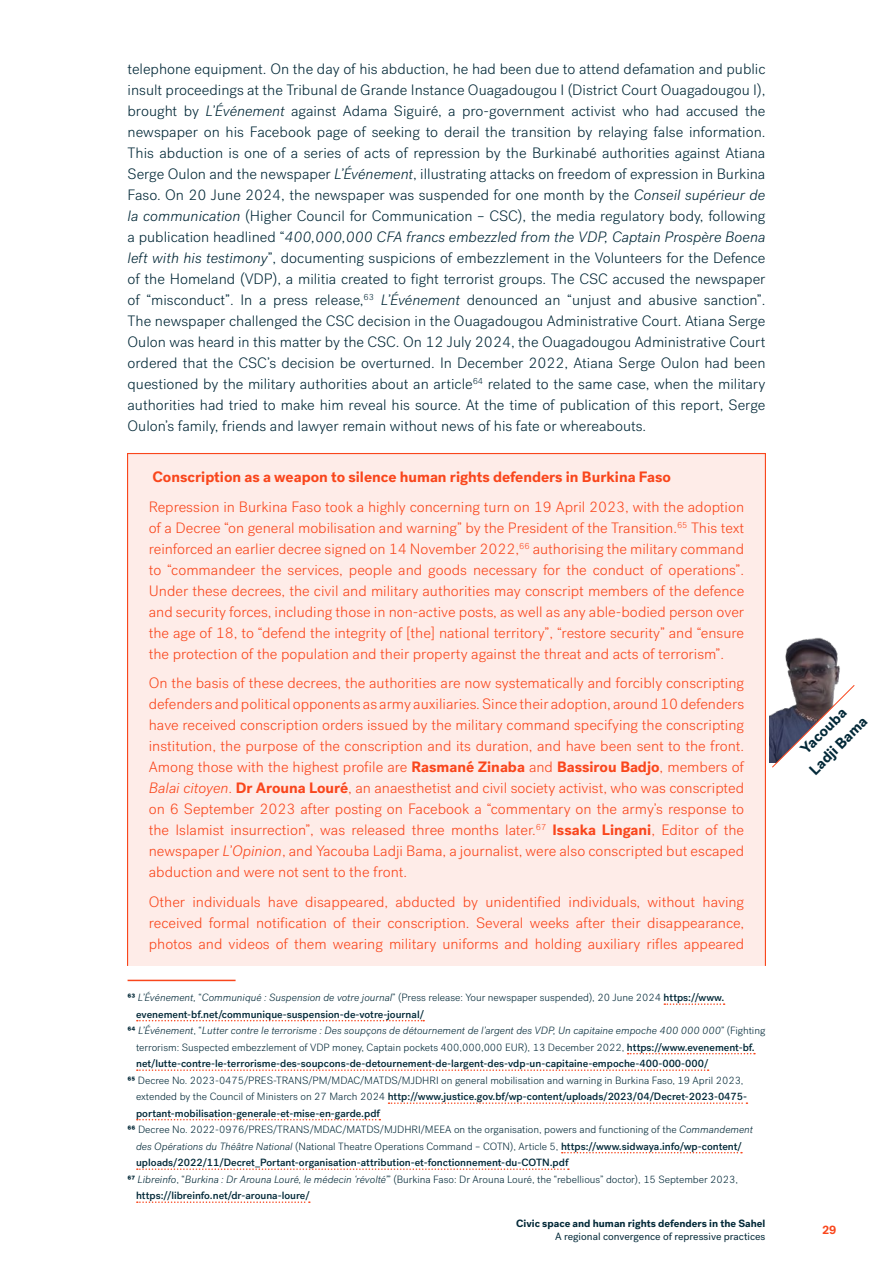
<style>
.page{position:relative;width:893px;height:1263px;background:#fff}
.page>*{position:absolute;margin:0;border:0;box-sizing:border-box;transform-origin:0 0}
.Body_Box{font:300 15px/21px "Post Grotesk";color:#f9461c;text-align:justify}
.Body{font:300 15px/21px "Post Grotesk";color:#032938;text-align:justify}
.Body_Box-2{font:700 15px "Post Grotesk";color:#f9461c}
.Noms_DDH{font:700 15px/21px "Post Grotesk";color:#032938;text-align:center}
.t1{font:700 12px "Post Grotesk";color:#f9461c}
.Footnotes{font:300 10.5px/16.5px "Post Grotesk";color:#032938}
.Footnotes-2{font:500 10.5px/16.5px "Post Grotesk";color:#032938}
.t2{font:700 10.5px "Post Grotesk";color:#032938}
.t3{font:10.5px "Post Grotesk";color:#032938}
.s1{font-style:italic}
.s2{font-weight:700}
.s3{font-weight:300;font-style:italic}
.s4{font-weight:300}
.s5{font-weight:500}
</style>
<div class="page">
<div style="left:128px;top:453px;width:637px;height:513px;background:#feece8"></div>
<hr style="left:128px;top:980px;width:108px;height:1px;background:#f9461c">
<svg style="left:664px;top:1003px;width:61px;height:2px"></svg>
<svg style="left:137px;top:1020px;width:287px;height:1px"></svg>
<svg style="left:628px;top:1053px;width:127px;height:1px"></svg>
<svg style="left:137px;top:1069px;width:572px;height:2px"></svg>
<svg style="left:389px;top:1102px;width:358px;height:2px"></svg>
<svg style="left:137px;top:1119px;width:243px;height:1px"></svg>
<svg style="left:562px;top:1152px;width:180px;height:1px"></svg>
<svg style="left:137px;top:1168px;width:432px;height:2px"></svg>
<svg style="left:137px;top:1201px;width:173px;height:2px"></svg>
<img style="left:769px;top:637px;width:71px;height:126px">
<svg style="left:771px;top:684px;width:84px;height:84px"></svg>
<p class="Body" style="left:128px;top:59px;width:639px">telephone equipment. On the day of his abduction, he had been due to attend defamation and public insult proceedings at the Tribunal de Grande Instance Ouagadougou I (District Court Ouagadougou I), brought by <span class="s1">L’Événement</span> against Adama Siguiré, a pro-government activist who had accused the newspaper on his Facebook page of seeking to derail the transition by relaying false information.<br>This abduction is one of a series of acts of repression by the Burkinabé authorities against Atiana Serge Oulon and the newspaper <span class="s1">L’Événement</span>, illustrating attacks on freedom of expression in Burkina Faso. On 20 June 2024, the newspaper was suspended for one month by the <span class="s1">Conseil supérieur de la communication</span> (Higher Council for Communication – CSC), the media regulatory body, following a publication headlined “<span class="s1">400,000,000 CFA francs embezzled from the VDP, Captain Prospère Boena left with his testimony</span>”, documenting suspicions of embezzlement in the Volunteers for the Defence of the Homeland (VDP), a militia created to fight terrorist groups. The CSC accused the newspaper of “misconduct”. In a press release,<sup>63</sup> <span class="s1">L’Événement</span> denounced an “unjust and abusive sanction”.<br>The newspaper challenged the CSC decision in the Ouagadougou Administrative Court. Atiana Serge Oulon was heard in this matter by the CSC. On 12 July 2024, the Ouagadougou Administrative Court ordered that the CSC’s decision be overturned. In December 2022, Atiana Serge Oulon had been questioned by the military authorities about an article<sup>64</sup> related to the same case, when the military authorities had tried to make him reveal his source. At the time of publication of this report, Serge Oulon’s family, friends and lawyer remain without news of his fate or whereabouts.</p>
<p class="Body_Box-2" style="left:152px;top:467px;width:520px">Conscription as a weapon to silence human rights defenders in Burkina Faso</p>
<p class="Body_Box" style="left:149px;top:496px;width:597px">Repression in Burkina Faso took a highly concerning turn on 19 April 2023, with the adoption of a Decree “on general mobilisation and warning” by the President of the Transition.<sup>65</sup> This text reinforced an earlier decree signed on 14 November 2022,<sup>66</sup> authorising the military command to “commandeer the services, people and goods necessary for the conduct of operations”.<br>Under these decrees, the civil and military authorities may conscript members of the defence and security forces, including those in non-active posts, as well as any able-bodied person over the age of 18, to “defend the integrity of [the] national territory”, “restore security” and “ensure the protection of the population and their property against the threat and acts of terrorism”.</p>
<p class="Body_Box" style="left:149px;top:673px;width:597px">On the basis of these decrees, the authorities are now systematically and forcibly conscripting defenders and political opponents as army auxiliaries. Since their adoption, around 10 defenders have received conscription orders issued by the military command specifying the conscripting institution, the purpose of the conscription and its duration, and have been sent to the front.<br>Among those with the highest profile are <span class="s2">Rasmané Zinaba</span> and <span class="s2">Bassirou Badjo</span>, members of <span class="s1">Balai citoyen</span>. <span class="s2">Dr Arouna Louré</span>, an anaesthetist and civil society activist, who was conscripted on 6 September 2023 after posting on Facebook a “commentary on the army’s response to the Islamist insurrection”, was released three months later.<sup>67</sup> <span class="s2">Issaka Lingani</span>, Editor of the newspaper <span class="s1">L’Opinion</span>, and Yacouba Ladji Bama, a journalist, were also conscripted but escaped abduction and were not sent to the front.</p>
<p class="Body_Box" style="left:149px;top:891px;width:597px">Other individuals have disappeared, abducted by unidentified individuals, without having received formal notification of their conscription. Several weeks after their disappearance, photos and videos of them wearing military uniforms and holding auxiliary rifles appeared</p>
<p class="Footnotes-2" style="left:136px;top:989px;width:590px;text-indent:-9px"><span class="s2">63</span> <span class="s3">L’Événement,</span> <span class="s4">“</span><span class="s3">Communiqué : Suspension de votre journal</span><span class="s4">” (Press release: Your newspaper suspended), 20 June 2024</span> https://www. evenement-bf.net/communique-suspension-de-votre-journal/</p>
<p class="Footnotes-2" style="left:136px;top:1022px;width:631px;text-indent:-9px"><span class="s2">64</span> <span class="s3">L’Événement</span><span class="s4">, “</span><span class="s3">Lutter contre le terrorisme : Des soupçons de détournement de l’argent des VDP, Un capitaine empoche 400 000 000</span><span class="s4">” (Fighting terrorism: Suspected embezzlement of VDP money, Captain pockets 400,000,000 EUR), 13 December 2022,</span> https://www.evenement-bf. net/lutte-contre-le-terrorisme-des-soupcons-de-detournement-de-largent-des-vdp-un-capitaine-empoche-400-000-000/</p>
<p class="Footnotes" style="left:136px;top:1072px;width:613px;text-indent:-9px"><span class="s2">65</span> Decree No. 2023-0475/PRES-TRANS/PM/MDAC/MATDS/MJDHRI on general mobilisation and warning in Burkina Faso, 19 April 2023, extended by the Council of Ministers on 27 March 2024 <span class="s5">http://www.justice.gov.bf/wp-content/uploads/2023/04/Decret-2023-0475- portant-mobilisation-generale-et-mise-en-garde.pdf</span></p>
<p class="Footnotes" style="left:136px;top:1121px;width:618px;text-indent:-9px"><span class="s2">66</span> Decree No. 2022-0976/PRES/TRANS/MDAC/MATDS/MJDHRI/MEEA on the organisation, powers and functioning of the <span class="s1">Commandement des Opérations du Théâtre National</span> (National Theatre Operations Command – COTN), Article 5, <span class="s5">https://www.sidwaya.info/wp-content/ uploads/2022/11/Decret_Portant-organisation-attribution-et-fonctionnement-du-COTN.pdf</span></p>
<p class="Footnotes" style="left:136px;top:1171px;width:603px;text-indent:-9px"><span class="s2">67</span> <span class="s1">Libreinfo</span>, “<span class="s1">Burkina : Dr Arouna Louré, le médecin ‘révolté’</span>” (Burkina Faso: Dr Arouna Louré, the “rebellious” doctor), 15 September 2023, <span class="s5">https://libreinfo.net/dr-arouna-loure/</span></p>
<p class="t2" style="left:516px;top:1216px;width:251px">Civic space and human rights defenders in the Sahel</p>
<p class="t3" style="left:555px;top:1230px;width:212px">A regional convergence of repressive practices</p>
<p class="Noms_DDH" style="left:789px;top:750px;width:77px;rotate:-45deg">Yacouba<br>Ladji Bama</p>
<p class="t1" style="left:822px;top:1222px;width:16px">29</p>
</div>
